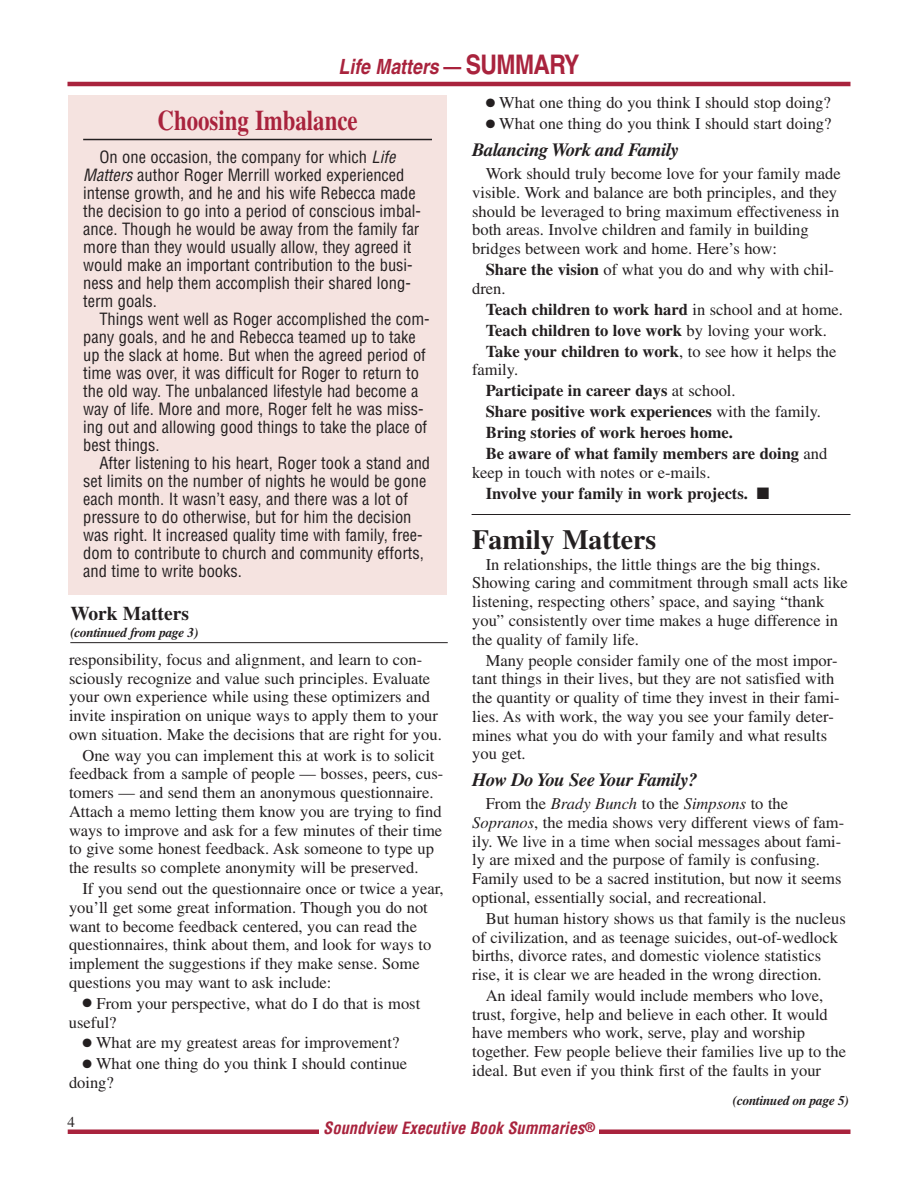
<style>
.page{position:relative;width:918px;height:1188px;background:#fff}
.page>*{position:absolute;margin:0;border:0;box-sizing:border-box;transform-origin:0 0}
.t1{font:700 28.5px "Times";color:#a9233d;scale:.8 1}
.t2{font:700 27.75px "Times";color:#231f20}
.t3{font:italic 700 21px "Helvetica";color:#a9233d;scale:.85 1}
.t4{font:700 19.5px "Times";color:#231f20}
.t5{font:italic 700 18.75px "Times";letter-spacing:-.025em;color:#231f20}
.t6{font:16.5px/18.8px "Times";color:#231f20}
.t7{font:condensed 16.5px/18px "Helvetica";color:#231f20}
.t8{font:700 16.5px/20.9px "Times";color:#231f20}
.t9{font:italic 700 condensed 16.5px "Helvetica";color:#a9233d}
.t10{font:15px "Times";color:#231f20}
.t11{font:italic 700 13.5px "Times";letter-spacing:-.025em;color:#231f20}
.s1{font-style:normal}
.s2{font-style:normal;font-size:27px}
.s3{font-style:italic}
.s4{font-weight:700}
.s5{font-weight:400}
</style>
<div class="page">
<hr style="left:68px;top:82px;width:782px;height:4px;background:#a9233d">
<hr style="left:70px;top:642px;width:378px;height:1px;background:#231f20">
<div style="left:68px;top:95px;width:379px;height:500px;background:#f5e3e0"></div>
<hr style="left:83px;top:139px;width:349px;height:1px;background:#231f20">
<div style="left:68px;top:1129px;width:782px;height:5px;background:#a9233d"></div>
<div style="left:319px;top:1116px;width:280px;height:27px;background:#fff"></div>
<hr style="left:472px;top:514px;width:378px;height:1px;background:#231f20">
<p class="t3" style="left:338px;top:59px;width:285px">Life Matters <span class="s1">—</span> <span class="s2">SUMMARY</span></p>
<h1 class="t1" style="left:158px;top:111px;width:252px">Choosing Imbalance</h1>
<p class="t7" style="left:83px;top:149px;width:339px;text-indent:16px">On one occasion, the company for which <span class="s3">Life Matters</span> author Roger Merrill worked experienced intense growth, and he and his wife Rebecca made the decision to go into a period of conscious imbal&shy;ance. Though he would be away from the family far more than they would usually allow, they agreed it would make an important contribution to the busi&shy;ness and help them accomplish their shared long&shy;term goals.</p>
<p class="t7" style="left:83px;top:311px;width:348px;text-indent:16px">Things went well as Roger accomplished the com&shy;pany goals, and he and Rebecca teamed up to take up the slack at home. But when the agreed period of time was over, it was difficult for Roger to return to the old way. The unbalanced lifestyle had become a way of life. More and more, Roger felt he was miss&shy;ing out and allowing good things to take the place of best things.</p>
<p class="t7" style="left:83px;top:455px;width:348px;text-indent:16px">After listening to his heart, Roger took a stand and set limits on the number of nights he would be gone each month. It wasn’t easy, and there was a lot of pressure to do otherwise, but for him the decision was right. It increased quality time with family, free&shy;dom to contribute to church and community efforts, and time to write books.</p>
<p class="t4" style="left:70px;top:607px;width:120px">Work Matters</p>
<p class="t11" style="left:70px;top:627px;width:130px">(continued from page 3)</p>
<p class="t6" style="left:69px;top:651px;width:374px">responsibility, focus and alignment, and learn to con&shy;sciously recognize and value such principles. Evaluate your own experience while using these optimizers and invite inspiration on unique ways to apply them to your own situation. Make the decisions that are right for you.</p>
<p class="t6" style="left:69px;top:747px;width:376px;text-indent:14px">One way you can implement this at work is to solicit feedback from a sample of people — bosses, peers, cus&shy;tomers — and send them an anonymous questionnaire.<br>Attach a memo letting them know you are trying to find ways to improve and ask for a few minutes of their time to give some honest feedback. Ask someone to type up the results so complete anonymity will be preserved.</p>
<p class="t6" style="left:69px;top:881px;width:376px;text-indent:14px">If you send out the questionnaire once or twice a year, you’ll get some great information. Though you do not want to become feedback centered, you can read the questionnaires, think about them, and look for ways to implement the suggestions if they make sense. Some questions you may want to ask include:</p>
<p class="t6" style="left:69px;top:995px;width:353px;text-indent:14px">● From your perspective, what do I do that is most useful?</p>
<p class="t6" style="left:82px;top:1035px;width:318px">● What are my greatest areas for improvement?</p>
<p class="t6" style="left:69px;top:1056px;width:340px;text-indent:13px">● What one thing do you think I should continue doing?</p>
<p class="t6" style="left:486px;top:95px;width:346px">● What one thing do you think I should stop doing?</p>
<p class="t6" style="left:486px;top:116px;width:347px">● What one thing do you think I should start doing?</p>
<p class="t5" style="left:472px;top:143px;width:208px">Balancing Work and Family</p>
<p class="t6" style="left:472px;top:166px;width:370px;text-indent:14px">Work should truly become love for your family made visible. Work and balance are both principles, and they should be leveraged to bring maximum effectiveness in both areas. Involve children and family in building bridges between work and home. Here’s how:</p>
<p class="t6" style="left:472px;top:262px;width:363px;text-indent:14px"><span class="s4">Share the vision</span> of what you do and why with chil&shy;dren.</p>
<p class="t8" style="left:486px;top:300px;width:359px">Teach children to work hard <span class="s5">in school and at home.<br></span>Teach children to love work <span class="s5">by loving your work.<br></span>Take your children to work<span class="s5">, to see how it helps the</span></p>
<p class="t8" style="left:486px;top:361px;width:343px;text-indent:-13px"><span class="s5">family.<br></span>Participate in career days <span class="s5">at school.<br></span>Share positive work experiences <span class="s5">with the family.<br></span>Bring stories of work heroes home.<br>Be aware of what family members are doing <span class="s5">and</span></p>
<p class="t8" style="left:486px;top:463px;width:285px;text-indent:-13px"><span class="s5">keep in touch with notes or e-mails.<br></span>Involve your family in work projects. ■</p>
<h2 class="t2" style="left:472px;top:529px;width:186px">Family Matters</h2>
<p class="t6" style="left:472px;top:556px;width:377px;text-indent:14px">In relationships, the little things are the big things.<br>Showing caring and commitment through small acts like listening, respecting others’ space, and saying “thank you” consistently over time makes a huge difference in the quality of family life.</p>
<p class="t6" style="left:472px;top:652px;width:369px;text-indent:14px">Many people consider family one of the most impor&shy;tant things in their lives, but they are not satisfied with the quantity or quality of time they invest in their fami&shy;lies. As with work, the way you see your family deter&shy;mines what you do with your family and what results you get.</p>
<p class="t5" style="left:472px;top:773px;width:227px">How Do You See Your Family?</p>
<p class="t6" style="left:472px;top:796px;width:374px;text-indent:14px">From the <span class="s3">Brady Bunch</span> to the <span class="s3">Simpsons</span> to the <span class="s3">Sopranos</span>, the media shows very different views of fam&shy;ily. We live in a time when social messages about fami&shy;ly are mixed and the purpose of family is confusing.<br>Family used to be a sacred institution, but now it seems optional, essentially social, and recreational.</p>
<p class="t6" style="left:472px;top:910px;width:375px;text-indent:14px">But human history shows us that family is the nucleus of civilization, and as teenage suicides, out-of-wedlock births, divorce rates, and domestic violence statistics rise, it is clear we are headed in the wrong direction.</p>
<p class="t6" style="left:472px;top:988px;width:375px;text-indent:14px">An ideal family would include members who love, trust, forgive, help and believe in each other. It would have members who work, serve, play and worship together. Few people believe their families live up to the ideal. But even if you think first of the faults in your</p>
<p class="t11" style="left:733px;top:1095px;width:118px">(continued on page 5)</p>
<p class="t10" style="left:68px;top:1117px;width:9px">4</p>
<p class="t9" style="left:323px;top:1122px;width:273px">Soundview Executive Book Summaries<sup>®</sup></p>
</div>
